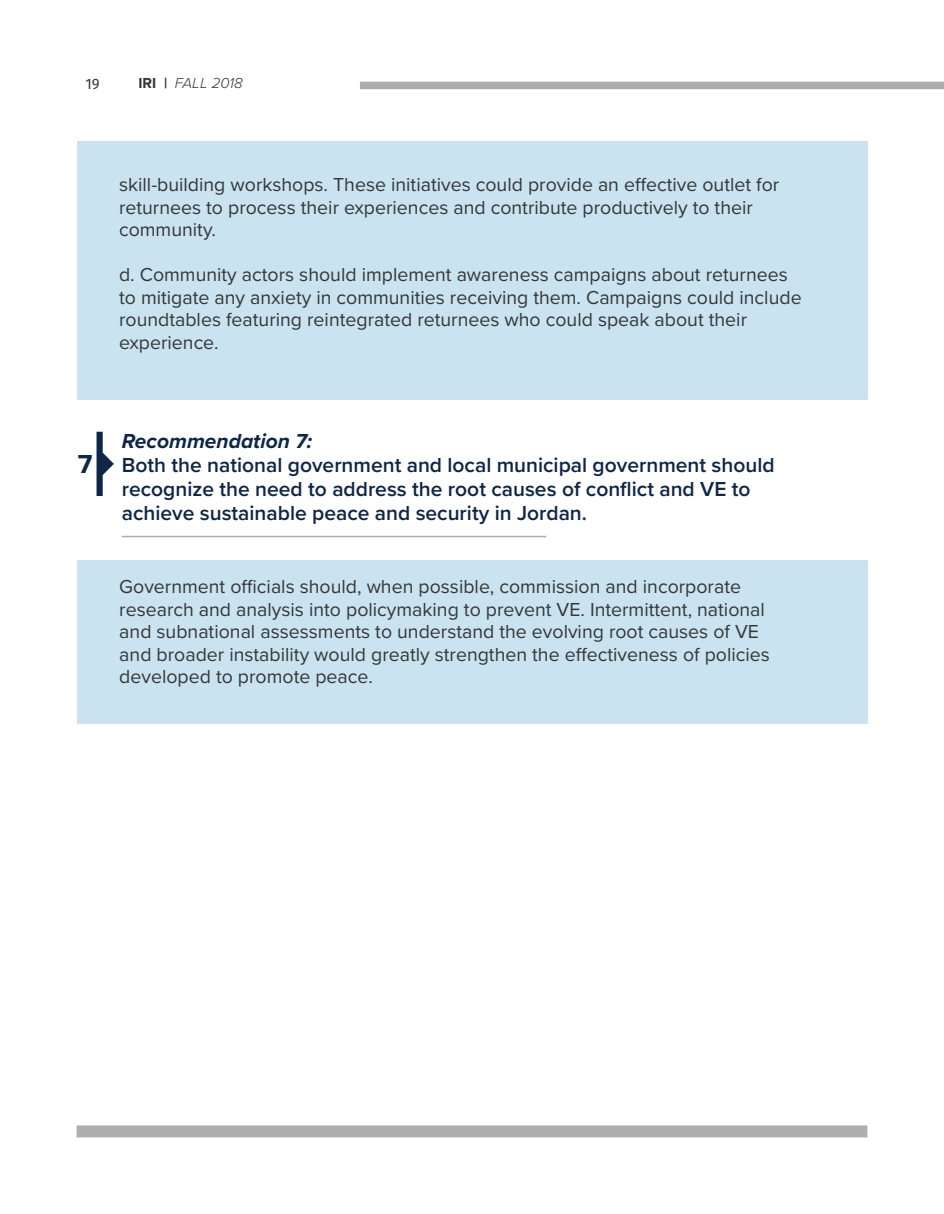
<style>
.page{position:relative;width:944px;height:1214px;background:#fff}
.page>*{position:absolute;margin:0;border:0;box-sizing:border-box;transform-origin:0 0}
.t1{font:700 27px "Proxima Nova";color:#0e2648}
.t2{font:600 21px/24px "Proxima Nova";color:#0e2648}
.t3{font:italic 700 21px "Proxima Nova";color:#0e2648}
.t4{font:19.5px/22.5px "Proxima Nova";color:#353635}
.t5{font:italic 300 15px "Proxima Nova";color:#353635}
.t6{font:15px "Fira Sans";color:#353635}
.s1{font-weight:700;font-style:normal}
</style>
<div class="page">
<div style="left:360px;top:82px;width:584px;height:7px;background:#aeadb0"></div>
<div style="left:77px;top:1125px;width:790px;height:12px;background:#aeadb0"></div>
<hr style="left:122px;top:536px;width:424px;height:1px;background:#aeadb0">
<div style="left:77px;top:560px;width:790px;height:164px;background:#cae3f0"></div>
<svg style="left:96px;top:432px;width:18px;height:64px"></svg>
<div style="left:77px;top:141px;width:790px;height:258px;background:#cae3f0"></div>
<p class="t6" style="left:85px;top:73px;width:16px">19</p>
<p class="t5" style="left:138px;top:72px;width:106px"><span class="s1">IRI |</span> FALL 2018</p>
<p class="t4" style="left:119px;top:173px;width:661px">skill-building workshops. These initiatives could provide an effective outlet for returnees to process their experiences and contribute productively to their community.</p>
<p class="t4" style="left:119px;top:263px;width:684px">d. Community actors should implement awareness campaigns about returnees to mitigate any anxiety in communities receiving them. Campaigns could include roundtables featuring reintegrated returnees who could speak about their experience.</p>
<h1 class="t1" style="left:78px;top:443px;width:16px">7</h1>
<p class="t3" style="left:122px;top:425px;width:192px">Recommendation 7:</p>
<p class="t2" style="left:122px;top:452px;width:654px">Both the national government and local municipal government should recognize the need to address the root causes of conflict and VE to achieve sustainable peace and security in Jordan.</p>
<p class="t4" style="left:119px;top:574px;width:652px">Government officials should, when possible, commission and incorporate research and analysis into policymaking to prevent VE. Intermittent, national and subnational assessments to understand the evolving root causes of VE and broader instability would greatly strengthen the effectiveness of policies developed to promote peace.</p>
</div>
